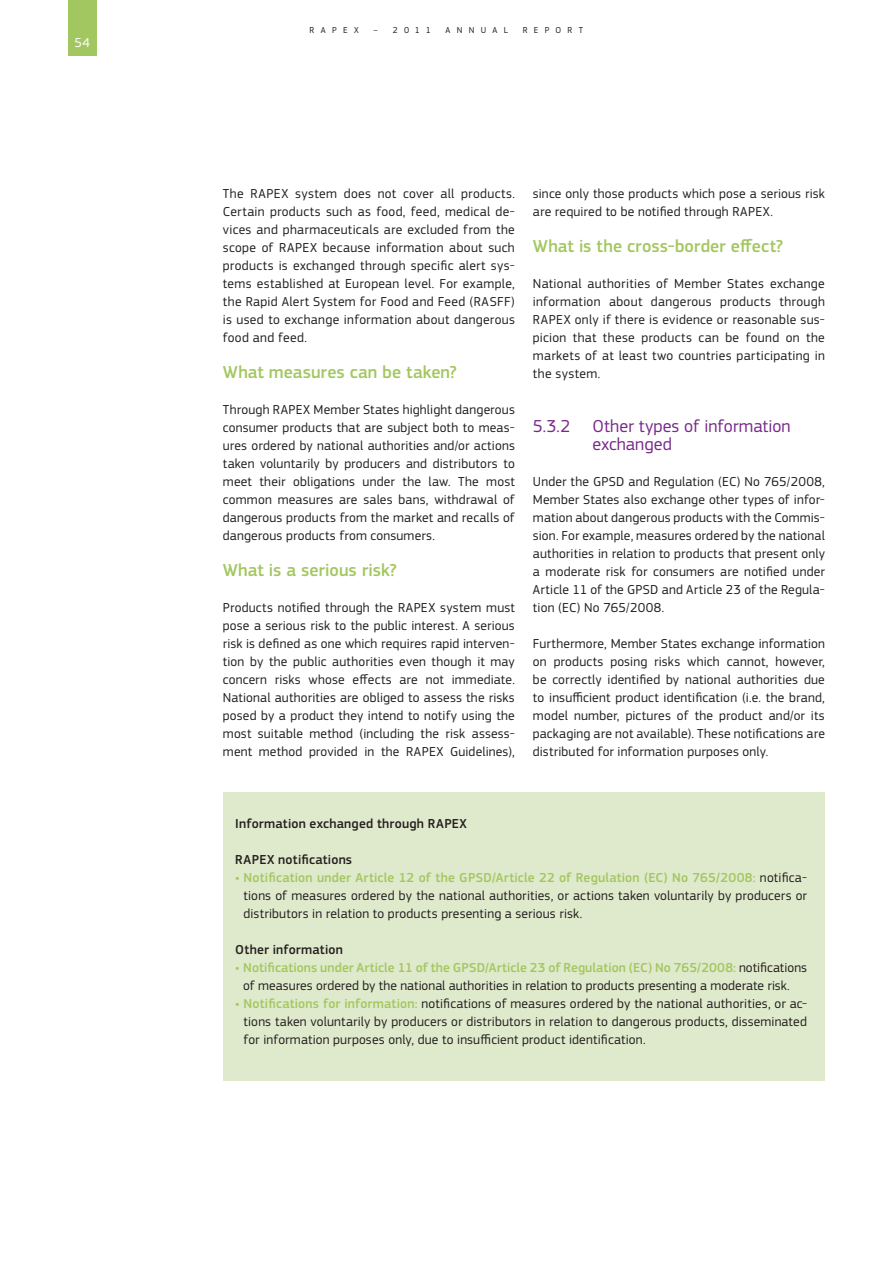
<style>
.page{position:relative;width:893px;height:1263px;background:#fff}
.page>*{position:absolute;margin:0;border:0;box-sizing:border-box;transform-origin:0 0}
.t1{font:500 18px "PF Square Sans Pro";color:#a3c760}
.t2{font:18px/18px "PF Square Sans Pro";letter-spacing:.005em;color:#782a8b}
.t3{font:13.5px/18px "PF Square Sans Pro";letter-spacing:.015em;color:#231f20;text-align:justify}
.t4{font:500 13.5px "PF Square Sans Pro";letter-spacing:.015em;color:#231f20}
.t5{font:13.5px "PF Square Sans Pro";color:#fff}
.t6{font:9px "PF Square Sans Pro";letter-spacing:.7em;color:#231f20}
.s1{font-weight:500;color:#a3c760}
</style>
<div class="page">
<div style="left:223px;top:792px;width:602px;height:288px;background:#dfe9cb"></div>
<div style="left:68px;top:0;width:29px;height:55px;background:#a3c760"></div>
<p class="t5" style="left:75px;top:37px;width:17px">54</p>
<p class="t6" style="left:310px;top:27px;width:51px">RAPEX</p>
<p class="t6" style="left:393px;top:27px;width:40px">2011</p>
<p class="t6" style="left:446px;top:27px;width:64px">ANNUAL</p>
<p class="t6" style="left:523px;top:27px;width:62px">REPORT</p>
<p class="t3" style="left:223px;top:185px;width:294px">The RAPEX system does not cover all products.<br>Certain products such as food, feed, medical de&shy;vices and pharmaceuticals are excluded from the scope of RAPEX because information about such products is exchanged through specific alert sys&shy;tems established at European level. For example, the Rapid Alert System for Food and Feed (RASFF) is used to exchange information about dangerous food and feed.</p>
<h1 class="t1" style="left:223px;top:365px;width:235px">What measures can be taken?</h1>
<p class="t3" style="left:223px;top:401px;width:293px">Through RAPEX Member States highlight dangerous consumer products that are subject both to meas&shy;ures ordered by national authorities and/or actions taken voluntarily by producers and distributors to meet their obligations under the law. The most common measures are sales bans, withdrawal of dangerous products from the market and recalls of dangerous products from consumers.</p>
<h1 class="t1" style="left:223px;top:563px;width:175px">What is a serious risk?</h1>
<p class="t3" style="left:223px;top:599px;width:293px">Products notified through the RAPEX system must pose a serious risk to the public interest. A serious risk is defined as one which requires rapid interven&shy;tion by the public authorities even though it may concern risks whose effects are not immediate.<br>National authorities are obliged to assess the risks posed by a product they intend to notify using the most suitable method (including the risk assess&shy;ment method provided in the RAPEX Guidelines),</p>
<p class="t3" style="left:533px;top:185px;width:293px">since only those products which pose a serious risk are required to be notified through RAPEX.</p>
<h1 class="t1" style="left:533px;top:239px;width:252px">What is the cross-border effect?</h1>
<p class="t3" style="left:533px;top:275px;width:293px">National authorities of Member States exchange information about dangerous products through RAPEX only if there is evidence or reasonable sus&shy;picion that these products can be found on the markets of at least two countries participating in the system.</p>
<h1 class="t2" style="left:592px;top:418px;width:200px;text-indent:-60px">5.3.2 Other types of information exchanged</h1>
<p class="t3" style="left:533px;top:473px;width:293px">Under the GPSD and Regulation (EC) No 765/2008, Member States also exchange other types of infor&shy;mation about dangerous products with the Commis&shy;sion. For example, measures ordered by the national authorities in relation to products that present only a moderate risk for consumers are notified under Article 11 of the GPSD and Article 23 of the Regula&shy;tion (EC) No 765/2008.</p>
<p class="t3" style="left:533px;top:635px;width:293px">Furthermore, Member States exchange information on products posing risks which cannot, however, be correctly identified by national authorities due to insufficient product identification (i.e. the brand, model number, pictures of the product and/or its packaging are not available). These notifications are distributed for information purposes only.</p>
<p class="t4" style="left:235px;top:818px;width:233px">Information exchanged through RAPEX</p>
<p class="t4" style="left:235px;top:854px;width:118px">RAPEX notifications</p>
<p class="t3" style="left:244px;top:869px;width:565px;text-indent:-8px"><span class="s1">• Notification under Article 12 of the GPSD/Article 22 of Regulation (EC) No 765/2008:</span> notifica&shy;tions of measures ordered by the national authorities, or actions taken voluntarily by producers or distributors in relation to products presenting a serious risk.</p>
<p class="t4" style="left:235px;top:944px;width:109px">Other information</p>
<p class="t3" style="left:243px;top:959px;width:565px;text-indent:-8px"><span class="s1">• Notifications under Article 11 of the GPSD/Article 23 of Regulation (EC) No 765/2008:</span> notifications of measures ordered by the national authorities in relation to products presenting a moderate risk.</p>
<p class="t3" style="left:244px;top:995px;width:565px;text-indent:-8px"><span class="s1">• Notifications for information:</span> notifications of measures ordered by the national authorities, or ac&shy;tions taken voluntarily by producers or distributors in relation to dangerous products, disseminated for information purposes only, due to insufficient product identification.</p>
</div>
